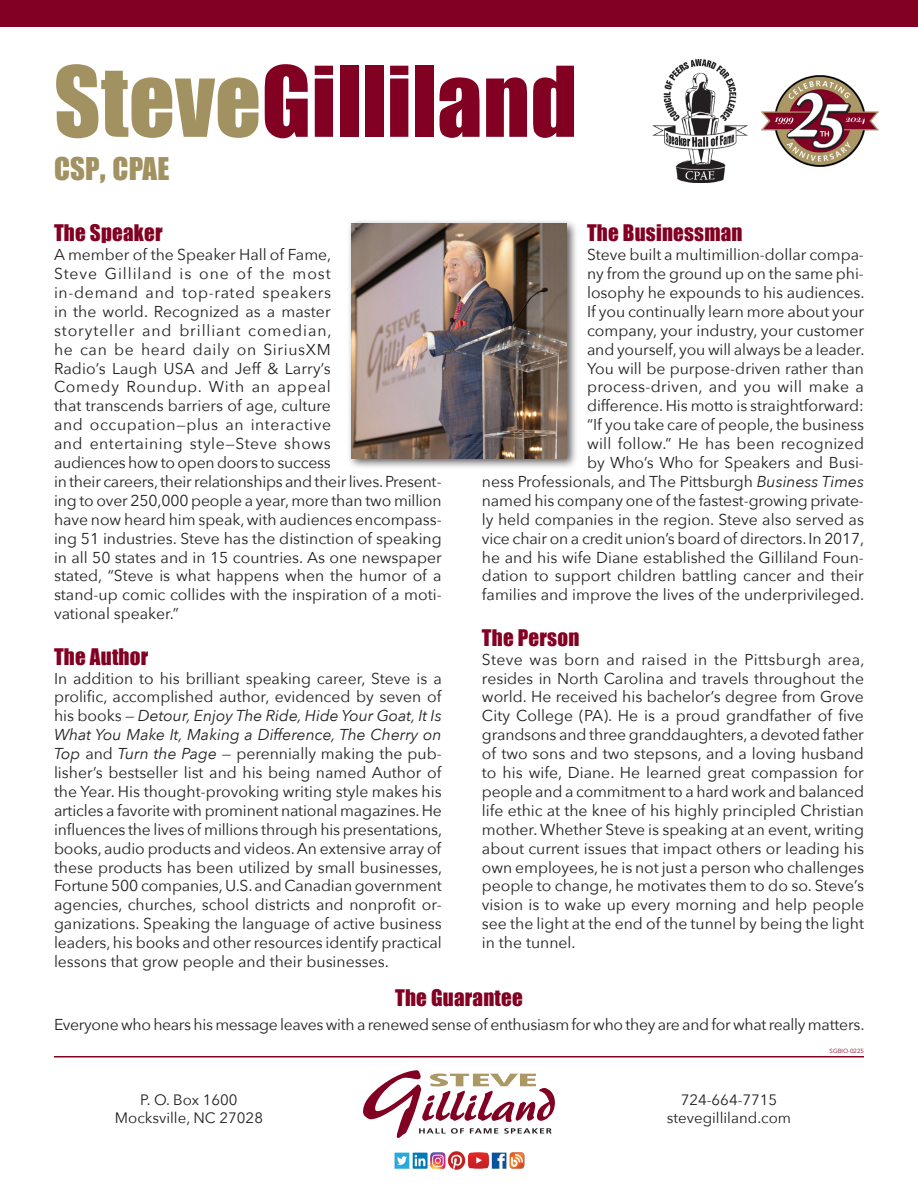
<style>
.page{position:relative;width:918px;height:1188px;background:#fff}
.page>*{position:absolute;margin:0;border:0;box-sizing:border-box;transform-origin:0 0}
.t1{font:90px "Impact";letter-spacing:.005em;color:#820123}
.t2{font:28.8px "Impact SC800";letter-spacing:.005em;color:#a29161}
.Head_2{font:21px "Impact";letter-spacing:.01em;color:#820123}
.Body_2{font:15.75px/18.9px "Avenir Next";color:#231f20;text-align:justify}
.Body_2-2{font:15.75px "Avenir Next";letter-spacing:-.02em;color:#231f20}
.t3{font:15px/18px "Avenir Next";color:#231f20;text-align:center}
.t4{font:6px "Avenir Next";color:#820123}
.s1{color:#a29161}
.s2{font-size:36px}
.s3{font-style:italic}
</style>
<div class="page">
<hr style="left:54px;top:1056px;width:810px;height:2px;background:#820123">
<div style="left:0;top:0;width:918px;height:27px;background:#820123"></div>
<img style="left:653px;top:59px;width:95px;height:124px">
<svg style="left:363px;top:1070px;width:192px;height:68px"></svg>
<img style="left:394px;top:1151px;width:131px;height:19px">
<div style="left:346px;top:219px;width:233px;height:251px;background:#231f20;opacity:.75"></div>
<img style="left:351px;top:224px;width:216px;height:234px">
<img style="left:761px;top:75px;width:118px;height:92px">
<p class="t1" style="left:54px;top:32px;width:525px"><span class="s1">Steve</span>Gilliland</p>
<p class="t2" style="left:54px;top:146px;width:117px">CSP<span class="s2">,</span> CPAE</p>
<p class="Head_2" style="left:54px;top:217px;width:110px">The Speaker</p>
<p class="Body_2" style="left:54px;top:245px;width:389px;text-align:left">A member of the Speaker Hall of Fame,<br>Steve Gilliland is one of the most<br>in-demand and top-rated speakers<br>in the world. Recognized as a master<br>storyteller and brilliant comedian,<br>he can be heard daily on SiriusXM<br>Radio’s Laugh USA and Jeff &amp; Larry’s<br>Comedy Roundup. With an appeal<br>that transcends barriers of age, culture<br>and occupation—plus an interactive<br>and entertaining style—Steve shows<br>audiences how to open doors to success<br>in their careers, their relationships and their lives. Present&shy;ing to over 250,000 people a year, more than two million have now heard him speak, with audiences encompass&shy;ing 51 industries. Steve has the distinction of speaking in all 50 states and in 15 countries. As one newspaper stated, “Steve is what happens when the humor of a stand-up comic collides with the inspiration of a moti&shy;vational speaker.”</p>
<p class="Head_2" style="left:54px;top:640px;width:96px">The Author</p>
<p class="Body_2" style="left:54px;top:668px;width:390px">In addition to his brilliant speaking career, Steve is a prolific, accomplished author, evidenced by seven of his books — <span class="s3">Detour, Enjoy The Ride, Hide Your Goat, It Is What You Make It, Making a Difference, The Cherry on Top</span> and <span class="s3">Turn the Page</span> — perennially making the pub&shy;lisher’s bestseller list and his being named Author of the Year. His thought-provoking writing style makes his articles a favorite with prominent national magazines. He influences the lives of millions through his presentations, books, audio products and videos. An extensive array of these products has been utilized by small businesses, Fortune 500 companies, U.S. and Canadian government agencies, churches, school districts and nonprofit or&shy;ganizations. Speaking the language of active business leaders, his books and other resources identify practical lessons that grow people and their businesses.</p>
<p class="Head_2" style="left:587px;top:217px;width:157px">The Businessman</p>
<p class="Body_2" style="left:482px;top:245px;width:384px;text-align:right">Steve built a multimillion-dollar compa-<br>ny from the ground up on the same phi-<br>losophy he expounds to his audiences.<br>If you continually learn more about your<br>company, your industry, your customer<br>and yourself, you will always be a leader.<br>You will be purpose-driven rather than process-driven, and you will make a<br>difference. His motto is straightforward:<br>“If you take care of people, the business<br>will follow.” He has been recognized<br>by Who’s Who for Speakers and Busi-<br>ness Professionals, and The Pittsburgh <span class="s3">Business Times </span>named his company one of the fastest-growing private&shy;ly held companies in the region. Steve also served as vice chair on a credit union’s board of directors. In 2017, he and his wife Diane established the Gilliland Foun&shy;dation to support children battling cancer and their families and improve the lives of the underprivileged.</p>
<p class="Head_2" style="left:482px;top:621px;width:99px">The Person</p>
<p class="Body_2" style="left:482px;top:649px;width:384px">Steve was born and raised in the Pittsburgh area, resides in North Carolina and travels throughout the world. He received his bachelor’s degree from Grove City College (PA). He is a proud grandfather of five grandsons and three granddaughters, a devoted father of two sons and two stepsons, and a loving husband to his wife, Diane. He learned great compassion for people and a commitment to a hard work and balanced life ethic at the knee of his highly principled Christian mother. Whether Steve is speaking at an event, writing about current issues that impact others or leading his own employees, he is not just a person who challenges people to change, he motivates them to do so. Steve’s vision is to wake up every morning and help people see the light at the end of the tunnel by being the light in the tunnel.</p>
<p class="Head_2" style="left:395px;top:982px;width:129px">The Guarantee</p>
<p class="Body_2-2" style="left:54px;top:1012px;width:812px">Everyone who hears his message leaves with a renewed sense of enthusiasm for who they are and for what really matters.</p>
<p class="t3" style="left:140px;top:1090px;width:99px">P. O. Box 1600</p>
<p class="t3" style="left:115px;top:1108px;width:150px">Mocksville, NC 27028</p>
<p class="t3" style="left:667px;top:1090px;width:126px">724-664-7715 stevegilliland.com</p>
<p class="t4" style="left:830px;top:1046px;width:36px">SGBIO-0225</p>
</div>
